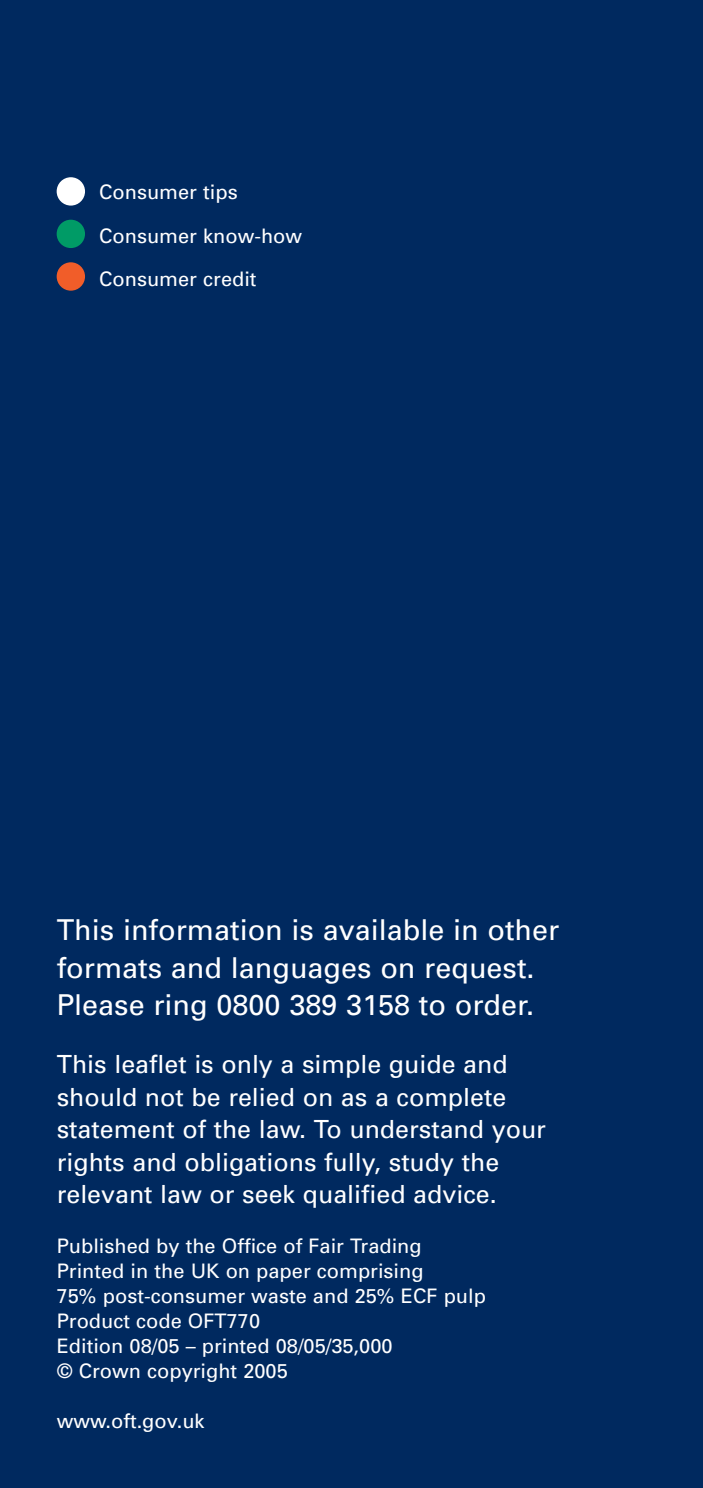
<style>
.page{position:relative;width:703px;height:1488px;background:#fff}
.page>*{position:absolute;margin:0;border:0;box-sizing:border-box;transform-origin:0 0}
.t1{font:28.75px/37.5px "Univers";color:#fff}
.t2{font:25px/32.5px "Univers";color:#fff}
.t3{font:20px/25px "Univers";color:#fff}
</style>
<div class="page">
<div style="left:0;top:0;width:702px;height:1487px;background:#00295f"></div>
<div style="left:57px;top:177px;width:28px;height:29px;background:#fff;border-radius:50%"></div>
<div style="left:57px;top:220px;width:28px;height:28px;background:#009b66;border-radius:50%"></div>
<div style="left:57px;top:262px;width:28px;height:29px;background:#f15d29;border-radius:50%"></div>
<p class="t3" style="left:99px;top:172px;width:204px;line-height:43.8px">Consumer tips<br>Consumer know-how<br>Consumer credit</p>
<h1 class="t1" style="left:57px;top:914px;width:504px">This information is available in other formats and languages on request.<br>Please ring 0800 389 3158 to order.</h1>
<p class="t2" style="left:57px;top:1050px;width:490px">This leaflet is only a simple guide and should not be relied on as a complete statement of the law. To understand your rights and obligations fully, study the relevant law or seek qualified advice.</p>
<p class="t3" style="left:57px;top:1235px;width:430px">Published by the Office of Fair Trading<br>Printed in the UK on paper comprising<br>75% post-consumer waste and 25% ECF pulp<br>Product code OFT770<br>Edition 08/05 – printed 08/05/35,000<br>© Crown copyright 2005</p>
<p class="t3" style="left:57px;top:1410px;width:149px">www.oft.gov.uk</p>
</div>
